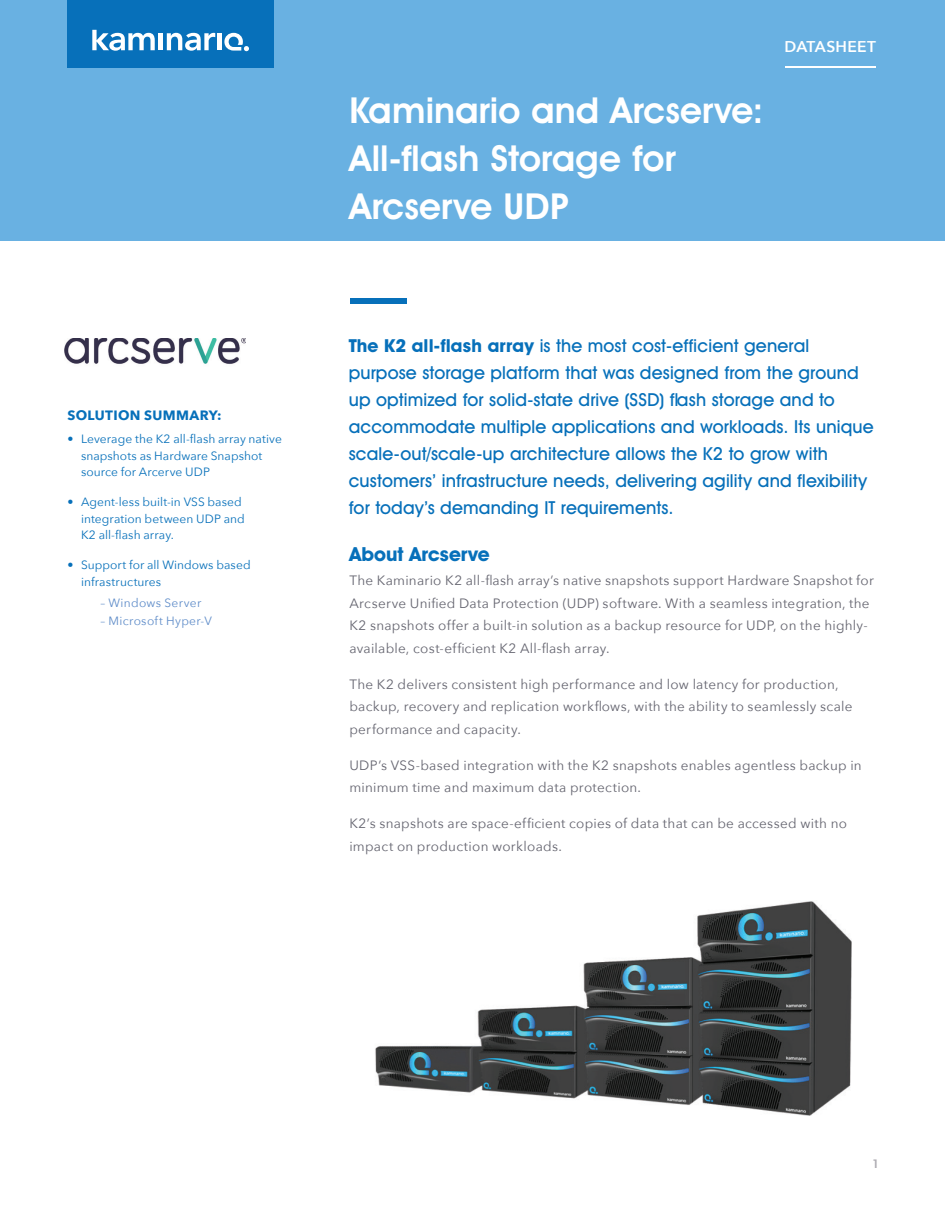
<style>
.page{position:relative;width:945px;height:1215px;background:#fff}
.page>*{position:absolute;margin:0;border:0;box-sizing:border-box;transform-origin:0 0}
.t1{font:600 36px/48px "Avant Garde IT Cby BT";letter-spacing:.005em;color:#fff}
.t2{font:700 19.5px "Avant Garde IT Cby BT";color:#0770ba}
.t3{font:500 18px/27px "Avant Garde IT Cby BT";letter-spacing:.005em;color:#0770ba}
.t4{font:600 15.6px "Avenir Next";letter-spacing:.02em;color:#fff}
.t5{font:13.5px/22.5px "Avenir Next";letter-spacing:.02em;color:#64646f}
.t6{font:700 13.5px "Avenir Next";letter-spacing:.025em;color:#0770ba}
.t7{font:12px/16.5px "Avenir Next";letter-spacing:.005em;color:#0770ba}
.t8{font:12px "Avenir Next";letter-spacing:.025em;color:#608dc9}
.t9{font:600 12px "Avant Garde IT Cby BT";color:#aeacb2}
.s1{font-weight:700}
</style>
<div class="page">
<div style="left:0;top:0;width:945px;height:240px;background:#69b1e2"></div>
<div style="left:350px;top:298px;width:57px;height:6px;background:#0770ba"></div>
<img style="left:375px;top:901px;width:476px;height:215px">
<img style="left:65px;top:338px;width:181px;height:26px">
<div style="left:68px;top:0;width:206px;height:68px;background:#0770ba"></div>
<hr style="left:159px;top:33px;width:4px;height:17px;background:#fff">
<svg style="left:92px;top:30px;width:67px;height:21px"></svg>
<svg style="left:167px;top:33px;width:82px;height:19px"></svg>
<hr style="left:786px;top:66px;width:90px;height:1px;background:#fff">
<p class="t6" style="left:68px;top:404px;width:156px">SOLUTION SUMMARY:</p>
<p class="t7" style="left:81px;top:430px;width:202px;text-indent:-14px">• Leverage the K2 all-flash array native snapshots as Hardware Snapshot source for Arcerve UDP</p>
<p class="t7" style="left:81px;top:493px;width:165px;text-indent:-14px">• Agent-less built-in VSS based integration between UDP and<br>K2 all-flash array.</p>
<p class="t7" style="left:81px;top:556px;width:171px;text-indent:-14px">• Support for all Windows based infrastructures</p>
<p class="t8" style="left:100px;top:593px;width:102px">– Windows Server</p>
<p class="t8" style="left:100px;top:611px;width:113px">– Microsoft Hyper-V</p>
<h1 class="t1" style="left:349px;top:86px;width:416px">Kaminario and Arcserve:<br>All-flash Storage for<br>Arcserve UDP</h1>
<p class="t4" style="left:785px;top:33px;width:93px">DATASHEET</p>
<p class="t3" style="left:349px;top:332px;width:527px"><span class="s1">The K2 all-flash array</span> is the most cost-efficient general purpose storage platform that was designed from the ground up optimized for solid-state drive (SSD) flash storage and to accommodate multiple applications and workloads. Its unique scale-out/scale-up architecture allows the K2 to grow with customers’ infrastructure needs, delivering agility and flexibility for today’s demanding IT requirements.</p>
<h2 class="t2" style="left:349px;top:542px;width:142px">About Arcserve</h2>
<p class="t5" style="left:349px;top:569px;width:526px">The Kaminario K2 all-flash array’s native snapshots support Hardware Snapshot for Arcserve Unified Data Protection (UDP) software. With a seamless integration, the K2 snapshots offer a built-in solution as a backup resource for UDP, on the highly&shy;available, cost-efficient K2 All-flash array.</p>
<p class="t5" style="left:349px;top:672px;width:505px">The K2 delivers consistent high performance and low latency for production, backup, recovery and replication workflows, with the ability to seamlessly scale performance and capacity.</p>
<p class="t5" style="left:349px;top:753px;width:514px">UDP’s VSS-based integration with the K2 snapshots enables agentless backup in minimum time and maximum data protection.</p>
<p class="t5" style="left:349px;top:812px;width:499px">K2’s snapshots are space-efficient copies of data that can be accessed with no impact on production workloads.</p>
<p class="t9" style="left:872px;top:1156px;width:8px">1</p>
</div>
